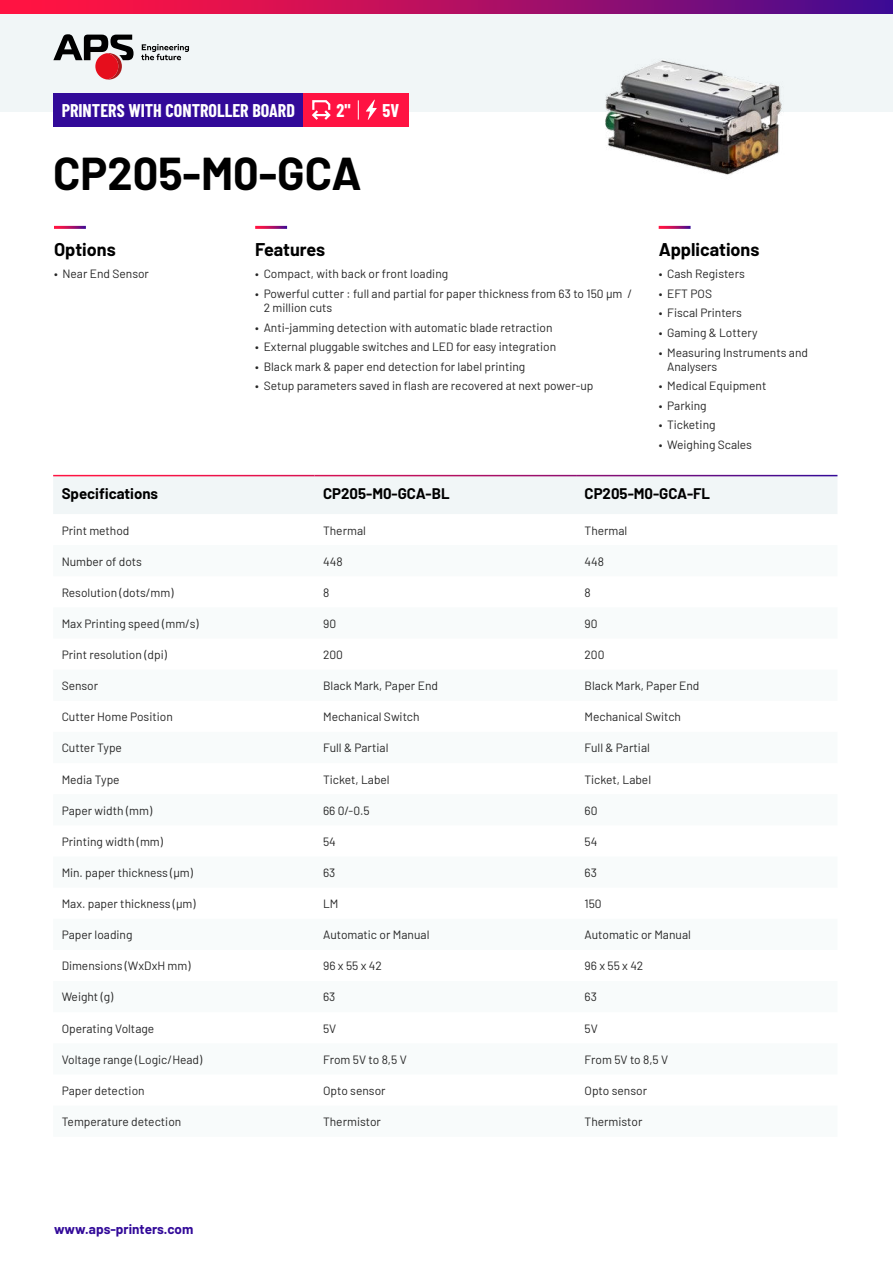
<style>
.page{position:relative;width:893px;height:1263px;background:#fff}
.page>*{position:absolute;margin:0;border:0;box-sizing:border-box;transform-origin:0 0}
.t1{font:700 45px "Barlow";color:#000}
.t2{font:700 18px "Barlow Condensed";color:#fff}
.t3{font:700 18px "Barlow";color:#000}
.t4{font:700 15px "Barlow";color:#000}
.t5{font:700 13.5px "Barlow";color:#320a99}
.t6{font:12px/14.4px "Barlow";color:#262626}
</style>
<div class="page">
<div style="left:0;top:0;width:893px;height:112px;background:#f1f6f7"></div>
<svg style="left:141px;top:44px;width:48px;height:16px"></svg>
<svg style="left:53px;top:34px;width:81px;height:46px"></svg>
<div style="left:95px;top:53px;width:23px;height:26px;background:#e60e1c;border-radius:50%"></div>
<svg style="left:0;top:0;width:893px;height:13px;background:#af0f63"></svg>
<div style="left:53px;top:476px;width:784px;height:38px;background:#f1f6f7"></div>
<div style="left:53px;top:94px;width:250px;height:33px;background:#320a99"></div>
<div style="left:303px;top:93px;width:105px;height:34px;background:#ff1342"></div>
<svg style="left:312px;top:100px;width:19px;height:20px"></svg>
<svg style="left:358px;top:100px;width:1px;height:20px"></svg>
<svg style="left:366px;top:100px;width:11px;height:20px"></svg>
<img style="left:605px;top:60px;width:177px;height:115px">
<h2 class="t2" style="left:62px;top:100px;width:235px">PRINTERS WITH CONTROLLER BOARD</h2>
<h2 class="t2" style="left:337px;top:100px;width:16px">2"</h2>
<h2 class="t2" style="left:383px;top:100px;width:18px">5V</h2>
<h1 class="t1" style="left:53px;top:148px;width:310px">CP205-M0-GCA</h1>
<h2 class="t3" style="left:54px;top:236px;width:63px">Options</h2>
<p class="t6" style="left:54px;top:268px;width:97px">• Near End Sensor</p>
<h2 class="t3" style="left:255px;top:236px;width:72px">Features</h2>
<p class="t6" style="left:255px;top:268px;width:195px">• Compact, with back or front loading</p>
<p class="t6" style="left:264px;top:287px;width:370px;text-indent:-9px">• Powerful cutter : full and partial for paper thickness from 63 to 150 μm /<br>2 million cuts</p>
<p class="t6" style="left:255px;top:321px;width:299px">• Anti-jamming detection with automatic blade retraction</p>
<p class="t6" style="left:255px;top:341px;width:303px">• External pluggable switches and LED for easy integration</p>
<p class="t6" style="left:255px;top:360px;width:272px">• Black mark &amp; paper end detection for label printing</p>
<p class="t6" style="left:255px;top:380px;width:340px">• Setup parameters saved in flash are recovered at next power-up</p>
<h2 class="t3" style="left:659px;top:236px;width:102px">Applications</h2>
<p class="t6" style="left:659px;top:268px;width:88px">• Cash Registers</p>
<p class="t6" style="left:659px;top:287px;width:55px">• EFT POS</p>
<p class="t6" style="left:659px;top:307px;width:85px">• Fiscal Printers</p>
<p class="t6" style="left:659px;top:326px;width:100px">• Gaming &amp; Lottery</p>
<p class="t6" style="left:667px;top:346px;width:142px;text-indent:-9px">• Measuring Instruments and<br>Analysers</p>
<p class="t6" style="left:659px;top:380px;width:109px">• Medical Equipment</p>
<p class="t6" style="left:659px;top:399px;width:50px">• Parking</p>
<p class="t6" style="left:659px;top:419px;width:58px">• Ticketing</p>
<p class="t6" style="left:659px;top:438px;width:95px">• Weighing Scales</p>
<p class="t4" style="left:62px;top:483px;width:98px">Specifications</p>
<p class="t4" style="left:323px;top:485px;width:128px">CP205-M0-GCA-BL</p>
<p class="t4" style="left:585px;top:485px;width:127px">CP205-M0-GCA-FL</p>
<p class="t6" style="left:62px;top:524px;width:69px">Print method</p>
<p class="t6" style="left:323px;top:524px;width:44px">Thermal</p>
<p class="t6" style="left:585px;top:524px;width:44px">Thermal</p>
<p class="t6" style="left:62px;top:555px;width:82px">Number of dots</p>
<p class="t6" style="left:323px;top:555px;width:21px">448</p>
<p class="t6" style="left:585px;top:555px;width:21px">448</p>
<p class="t6" style="left:62px;top:586px;width:113px">Resolution (dots/mm)</p>
<p class="t6" style="left:323px;top:586px;width:8px">8</p>
<p class="t6" style="left:585px;top:586px;width:8px">8</p>
<p class="t6" style="left:62px;top:617px;width:139px">Max Printing speed (mm/s)</p>
<p class="t6" style="left:323px;top:617px;width:15px">90</p>
<p class="t6" style="left:585px;top:617px;width:15px">90</p>
<p class="t6" style="left:62px;top:648px;width:107px">Print resolution (dpi)</p>
<p class="t6" style="left:323px;top:648px;width:21px">200</p>
<p class="t6" style="left:585px;top:648px;width:21px">200</p>
<p class="t6" style="left:62px;top:679px;width:38px">Sensor</p>
<p class="t6" style="left:323px;top:679px;width:116px">Black Mark, Paper End</p>
<p class="t6" style="left:585px;top:679px;width:116px">Black Mark, Paper End</p>
<p class="t6" style="left:62px;top:710px;width:113px">Cutter Home Position</p>
<p class="t6" style="left:323px;top:710px;width:98px">Mechanical Switch</p>
<p class="t6" style="left:585px;top:710px;width:98px">Mechanical Switch</p>
<p class="t6" style="left:62px;top:742px;width:62px">Cutter Type</p>
<p class="t6" style="left:323px;top:742px;width:67px">Full &amp; Partial</p>
<p class="t6" style="left:585px;top:742px;width:67px">Full &amp; Partial</p>
<p class="t6" style="left:62px;top:773px;width:59px">Media Type</p>
<p class="t6" style="left:323px;top:773px;width:68px">Ticket, Label</p>
<p class="t6" style="left:585px;top:773px;width:68px">Ticket, Label</p>
<p class="t6" style="left:62px;top:804px;width:92px">Paper width (mm)</p>
<p class="t6" style="left:323px;top:804px;width:48px">66 0/-0.5</p>
<p class="t6" style="left:585px;top:804px;width:14px">60</p>
<p class="t6" style="left:62px;top:835px;width:103px">Printing width (mm)</p>
<p class="t6" style="left:323px;top:835px;width:14px">54</p>
<p class="t6" style="left:585px;top:835px;width:14px">54</p>
<p class="t6" style="left:62px;top:866px;width:133px">Min. paper thickness (µm)</p>
<p class="t6" style="left:323px;top:866px;width:14px">63</p>
<p class="t6" style="left:585px;top:866px;width:14px">63</p>
<p class="t6" style="left:62px;top:897px;width:135px">Max. paper thickness (µm)</p>
<p class="t6" style="left:323px;top:897px;width:17px">LM</p>
<p class="t6" style="left:585px;top:897px;width:19px">150</p>
<p class="t6" style="left:62px;top:928px;width:72px">Paper loading</p>
<p class="t6" style="left:323px;top:928px;width:108px">Automatic or Manual</p>
<p class="t6" style="left:585px;top:928px;width:108px">Automatic or Manual</p>
<p class="t6" style="left:62px;top:959px;width:130px">Dimensions (WxDxH mm)</p>
<p class="t6" style="left:323px;top:959px;width:60px">96 x 55 x 42</p>
<p class="t6" style="left:585px;top:959px;width:60px">96 x 55 x 42</p>
<p class="t6" style="left:62px;top:991px;width:53px">Weight (g)</p>
<p class="t6" style="left:323px;top:991px;width:14px">63</p>
<p class="t6" style="left:585px;top:991px;width:14px">63</p>
<p class="t6" style="left:62px;top:1022px;width:94px">Operating Voltage</p>
<p class="t6" style="left:323px;top:1022px;width:15px">5V</p>
<p class="t6" style="left:585px;top:1022px;width:15px">5V</p>
<p class="t6" style="left:62px;top:1053px;width:142px">Voltage range (Logic/Head)</p>
<p class="t6" style="left:323px;top:1053px;width:85px">From 5V to 8,5 V</p>
<p class="t6" style="left:585px;top:1053px;width:85px">From 5V to 8,5 V</p>
<p class="t6" style="left:62px;top:1084px;width:85px">Paper detection</p>
<p class="t6" style="left:323px;top:1084px;width:64px">Opto sensor</p>
<p class="t6" style="left:585px;top:1084px;width:64px">Opto sensor</p>
<p class="t6" style="left:62px;top:1115px;width:121px">Temperature detection</p>
<p class="t6" style="left:323px;top:1115px;width:59px">Thermistor</p>
<p class="t6" style="left:585px;top:1115px;width:59px">Thermistor</p>
<p class="t5" style="left:54px;top:1224px;width:141px">www.aps-printers.com</p>
</div>
